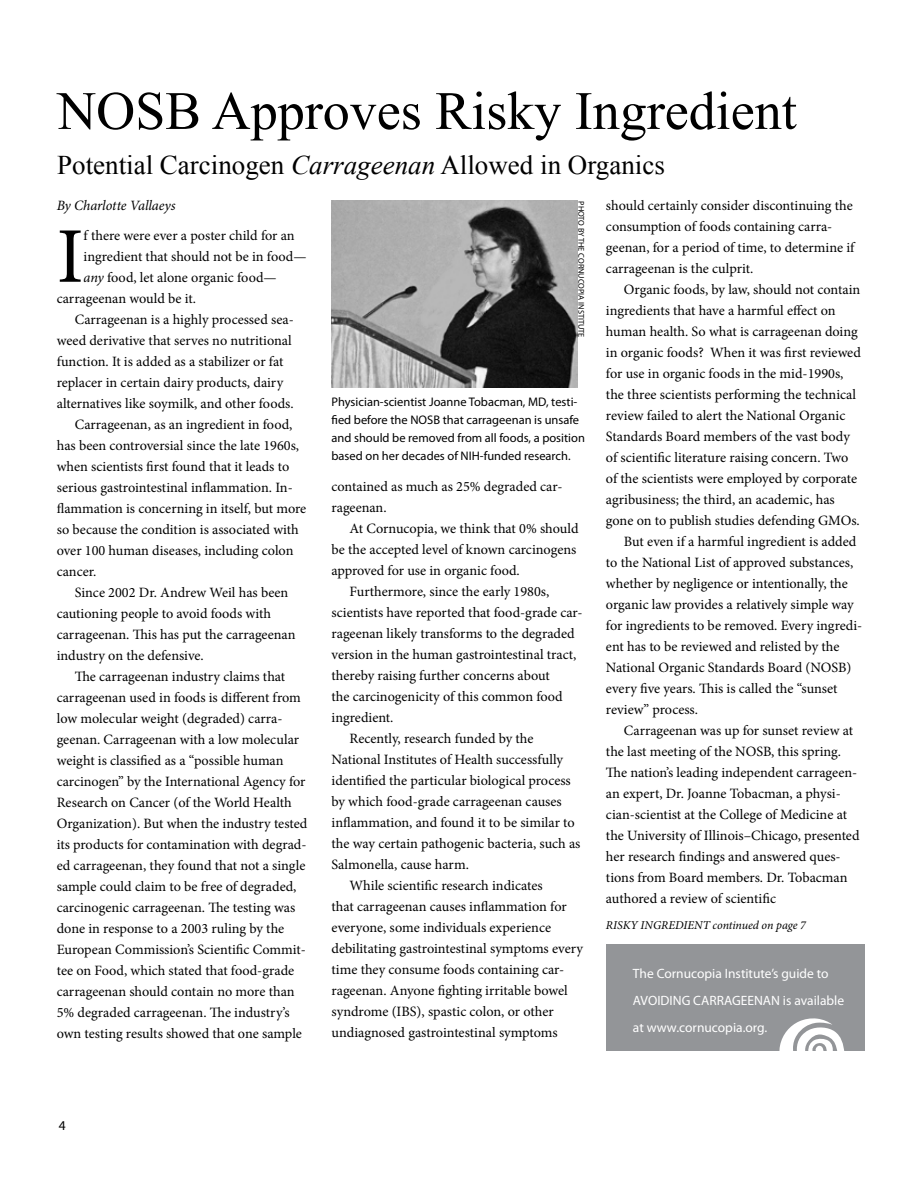
<style>
.page{position:relative;width:918px;height:1188px;background:#fff}
.page>*{position:absolute;margin:0;border:0;box-sizing:border-box;transform-origin:0 0}
.t1{font:78.9px "Minion Pro";color:#000}
.t2{font:54px "Times New Roman";color:#000}
.t3{font:27px "Times New Roman";color:#000}
.t4{font:14.25px/21px "Minion Pro";color:#000}
.t5{font:italic 14.25px "Minion Pro";letter-spacing:-.005em;color:#000}
.t6{font:13.5px/27px "Myriad Pro";color:#fff}
.t7{font:13.5px "Myriad Pro";color:#000}
.t8{font:12.45px/17.9px "Myriad Pro";color:#000}
.t9{font:italic 12px "Minion Pro";letter-spacing:-.005em;color:#000}
.t10{font:8.25px "Myriad Pro";color:#000}
.s1{font-style:italic}
</style>
<div class="page">
<div style="left:606px;top:944px;width:258px;height:106px;background:#939598"></div>
<svg style="left:779px;top:1018px;width:65px;height:32px"></svg>
<img style="left:332px;top:201px;width:245px;height:187px">
<h2 class="t2" style="left:57px;top:75px;width:741px">NOSB Approves Risky Ingredient</h2>
<h3 class="t3" style="left:57px;top:147px;width:609px">Potential Carcinogen <span class="s1">Carrageenan</span> Allowed in Organics</h3>
<p class="t5" style="left:57px;top:195px;width:120px">By Charlotte Vallaeys</p>
<h1 class="t1" style="left:57px;top:204px;width:28px">I</h1>
<p class="t4" style="left:84px;top:225px;width:212px">f there were ever a poster child for an</p>
<p class="t4" style="left:84px;top:246px;width:224px">ingredient that should not be in food—</p>
<p class="t4" style="left:84px;top:267px;width:195px"><span class="s1">any</span> food, let alone organic food—</p>
<p class="t4" style="left:57px;top:288px;width:141px">carrageenan would be it.</p>
<p class="t4" style="left:75px;top:309px;width:221px">Carrageenan is a highly processed sea-</p>
<p class="t4" style="left:57px;top:330px;width:237px">weed derivative that serves no nutritional</p>
<p class="t4" style="left:57px;top:351px;width:228px">function. It is added as a stabilizer or fat</p>
<p class="t4" style="left:57px;top:372px;width:228px">replacer in certain dairy products, dairy</p>
<p class="t4" style="left:57px;top:393px;width:238px">alternatives like soymilk, and other foods.</p>
<p class="t4" style="left:75px;top:414px;width:219px">Carrageenan, as an ingredient in food,</p>
<p class="t4" style="left:57px;top:435px;width:244px">has been controversial since the late 1960s,</p>
<p class="t4" style="left:57px;top:456px;width:234px">when scientists first found that it leads to</p>
<p class="t4" style="left:57px;top:477px;width:238px">serious gastrointestinal inflammation. In-</p>
<p class="t4" style="left:57px;top:498px;width:251px">flammation is concerning in itself, but more</p>
<p class="t4" style="left:57px;top:519px;width:244px">so because the condition is associated with</p>
<p class="t4" style="left:57px;top:540px;width:238px">over 100 human diseases, including colon</p>
<p class="t4" style="left:57px;top:561px;width:41px">cancer.</p>
<p class="t4" style="left:75px;top:582px;width:215px">Since 2002 Dr. Andrew Weil has been</p>
<p class="t4" style="left:57px;top:603px;width:216px">cautioning people to avoid foods with</p>
<p class="t4" style="left:57px;top:624px;width:240px">carrageenan. This has put the carrageenan</p>
<p class="t4" style="left:57px;top:645px;width:148px">industry on the defensive.</p>
<p class="t4" style="left:75px;top:666px;width:212px">The carrageenan industry claims that</p>
<p class="t4" style="left:57px;top:687px;width:246px">carrageenan used in foods is different from</p>
<p class="t4" style="left:57px;top:708px;width:227px">low molecular weight (degraded) carra-</p>
<p class="t4" style="left:57px;top:729px;width:244px">geenan. Carrageenan with a low molecular</p>
<p class="t4" style="left:57px;top:750px;width:228px">weight is classified as a “possible human</p>
<p class="t4" style="left:57px;top:771px;width:250px">carcinogen” by the International Agency for</p>
<p class="t4" style="left:57px;top:792px;width:237px">Research on Cancer (of the World Health</p>
<p class="t4" style="left:57px;top:813px;width:252px">Organization). But when the industry tested</p>
<p class="t4" style="left:57px;top:834px;width:251px">its products for contamination with degrad-</p>
<p class="t4" style="left:57px;top:855px;width:250px">ed carrageenan, they found that not a single</p>
<p class="t4" style="left:57px;top:876px;width:241px">sample could claim to be free of degraded,</p>
<p class="t4" style="left:57px;top:897px;width:240px">carcinogenic carrageenan. The testing was</p>
<p class="t4" style="left:57px;top:918px;width:229px">done in response to a 2003 ruling by the</p>
<p class="t4" style="left:57px;top:939px;width:251px">European Commission’s Scientific Commit-</p>
<p class="t4" style="left:57px;top:960px;width:239px">tee on Food, which stated that food-grade</p>
<p class="t4" style="left:57px;top:981px;width:239px">carrageenan should contain no more than</p>
<p class="t4" style="left:57px;top:1002px;width:234px">5% degraded carrageenan. The industry’s</p>
<p class="t4" style="left:57px;top:1023px;width:247px">own testing results showed that one sample</p>
<p class="t10" style="left:586px;top:201px;width:138px;rotate:90deg">PHOTO BY THE CORNUCOPIA INSTITUTE</p>
<p class="t8" style="left:332px;top:393px;width:255px">Physician-scientist Joanne Tobacman, MD, testi&shy;fied before the NOSB that carrageenan is unsafe and should be removed from all foods, a position based on her decades of NIH-funded research.</p>
<p class="t4" style="left:332px;top:476px;width:232px">contained as much as 25% degraded car&shy;rageenan.</p>
<p class="t4" style="left:350px;top:518px;width:231px">At Cornucopia, we think that 0% should</p>
<p class="t4" style="left:332px;top:539px;width:246px">be the accepted level of known carcinogens</p>
<p class="t4" style="left:332px;top:560px;width:190px">approved for use in organic food.</p>
<p class="t4" style="left:350px;top:581px;width:201px">Furthermore, since the early 1980s,</p>
<p class="t4" style="left:332px;top:602px;width:253px">scientists have reported that food-grade car-</p>
<p class="t4" style="left:332px;top:623px;width:245px">rageenan likely transforms to the degraded</p>
<p class="t4" style="left:332px;top:644px;width:247px">version in the human gastrointestinal tract,</p>
<p class="t4" style="left:332px;top:665px;width:220px">thereby raising further concerns about</p>
<p class="t4" style="left:332px;top:686px;width:233px">the carcinogenicity of this common food</p>
<p class="t4" style="left:332px;top:707px;width:63px">ingredient.</p>
<p class="t4" style="left:350px;top:728px;width:186px">Recently, research funded by the</p>
<p class="t4" style="left:332px;top:749px;width:233px">National Institutes of Health successfully</p>
<p class="t4" style="left:332px;top:770px;width:241px">identified the particular biological process</p>
<p class="t4" style="left:332px;top:791px;width:232px">by which food-grade carrageenan causes</p>
<p class="t4" style="left:332px;top:812px;width:245px">inflammation, and found it to be similar to</p>
<p class="t4" style="left:332px;top:833px;width:250px">the way certain pathogenic bacteria, such as</p>
<p class="t4" style="left:332px;top:854px;width:139px">Salmonella, cause harm.</p>
<p class="t4" style="left:350px;top:875px;width:195px">While scientific research indicates</p>
<p class="t4" style="left:332px;top:896px;width:237px">that carrageenan causes inflammation for</p>
<p class="t4" style="left:332px;top:917px;width:221px">everyone, some individuals experience</p>
<p class="t4" style="left:332px;top:938px;width:253px">debilitating gastrointestinal symptoms every</p>
<p class="t4" style="left:332px;top:959px;width:234px">time they consume foods containing car-</p>
<p class="t4" style="left:332px;top:980px;width:238px">rageenan. Anyone fighting irritable bowel</p>
<p class="t4" style="left:332px;top:1001px;width:224px">syndrome (IBS), spastic colon, or other</p>
<p class="t4" style="left:332px;top:1022px;width:228px">undiagnosed gastrointestinal symptoms</p>
<p class="t4" style="left:606px;top:195px;width:250px">should certainly consider discontinuing the consumption of foods containing carra&shy;geenan, for a period of time, to determine if carrageenan is the culprit.</p>
<p class="t4" style="left:624px;top:279px;width:238px">Organic foods, by law, should not contain</p>
<p class="t4" style="left:606px;top:300px;width:231px">ingredients that have a harmful effect on</p>
<p class="t4" style="left:606px;top:321px;width:253px">human health. So what is carrageenan doing</p>
<p class="t4" style="left:606px;top:342px;width:256px">in organic foods? When it was first reviewed</p>
<p class="t4" style="left:606px;top:363px;width:239px">for use in organic foods in the mid-1990s,</p>
<p class="t4" style="left:606px;top:384px;width:252px">the three scientists performing the technical</p>
<p class="t4" style="left:606px;top:405px;width:241px">review failed to alert the National Organic</p>
<p class="t4" style="left:606px;top:426px;width:245px">Standards Board members of the vast body</p>
<p class="t4" style="left:606px;top:447px;width:244px">of scientific literature raising concern. Two</p>
<p class="t4" style="left:606px;top:468px;width:253px">of the scientists were employed by corporate</p>
<p class="t4" style="left:606px;top:489px;width:230px">agribusiness; the third, an academic, has</p>
<p class="t4" style="left:606px;top:510px;width:255px">gone on to publish studies defending GMOs.</p>
<p class="t4" style="left:624px;top:531px;width:234px">But even if a harmful ingredient is added</p>
<p class="t4" style="left:606px;top:552px;width:249px">to the National List of approved substances,</p>
<p class="t4" style="left:606px;top:573px;width:243px">whether by negligence or intentionally, the</p>
<p class="t4" style="left:606px;top:594px;width:249px">organic law provides a relatively simple way</p>
<p class="t4" style="left:606px;top:615px;width:258px">for ingredients to be removed. Every ingredi-</p>
<p class="t4" style="left:606px;top:636px;width:235px">ent has to be reviewed and relisted by the</p>
<p class="t4" style="left:606px;top:657px;width:247px">National Organic Standards Board (NOSB)</p>
<p class="t4" style="left:606px;top:678px;width:233px">every five years. This is called the “sunset</p>
<p class="t4" style="left:606px;top:699px;width:94px">review” process.</p>
<p class="t4" style="left:624px;top:720px;width:231px">Carrageenan was up for sunset review at</p>
<p class="t4" style="left:606px;top:741px;width:237px">the last meeting of the NOSB, this spring.</p>
<p class="t4" style="left:606px;top:762px;width:253px">The nation’s leading independent carrageen-</p>
<p class="t4" style="left:606px;top:783px;width:236px">an expert, Dr. Joanne Tobacman, a physi-</p>
<p class="t4" style="left:606px;top:804px;width:243px">cian-scientist at the College of Medicine at</p>
<p class="t4" style="left:606px;top:825px;width:255px">the University of Illinois–Chicago, presented</p>
<p class="t4" style="left:606px;top:846px;width:236px">her research findings and answered ques-</p>
<p class="t4" style="left:606px;top:867px;width:243px">tions from Board members. Dr. Tobacman</p>
<p class="t4" style="left:606px;top:888px;width:172px">authored a review of scientific</p>
<p class="t9" style="left:606px;top:917px;width:202px">RISKY INGREDIENT continued on page 7</p>
<p class="t6" style="left:633px;top:959px;width:213px">The Cornucopia Institute’s guide to<br>AVOIDING CARRAGEENAN is available at www.cornucopia.org.</p>
<p class="t7" style="left:59px;top:1118px;width:8px">4</p>
</div>
